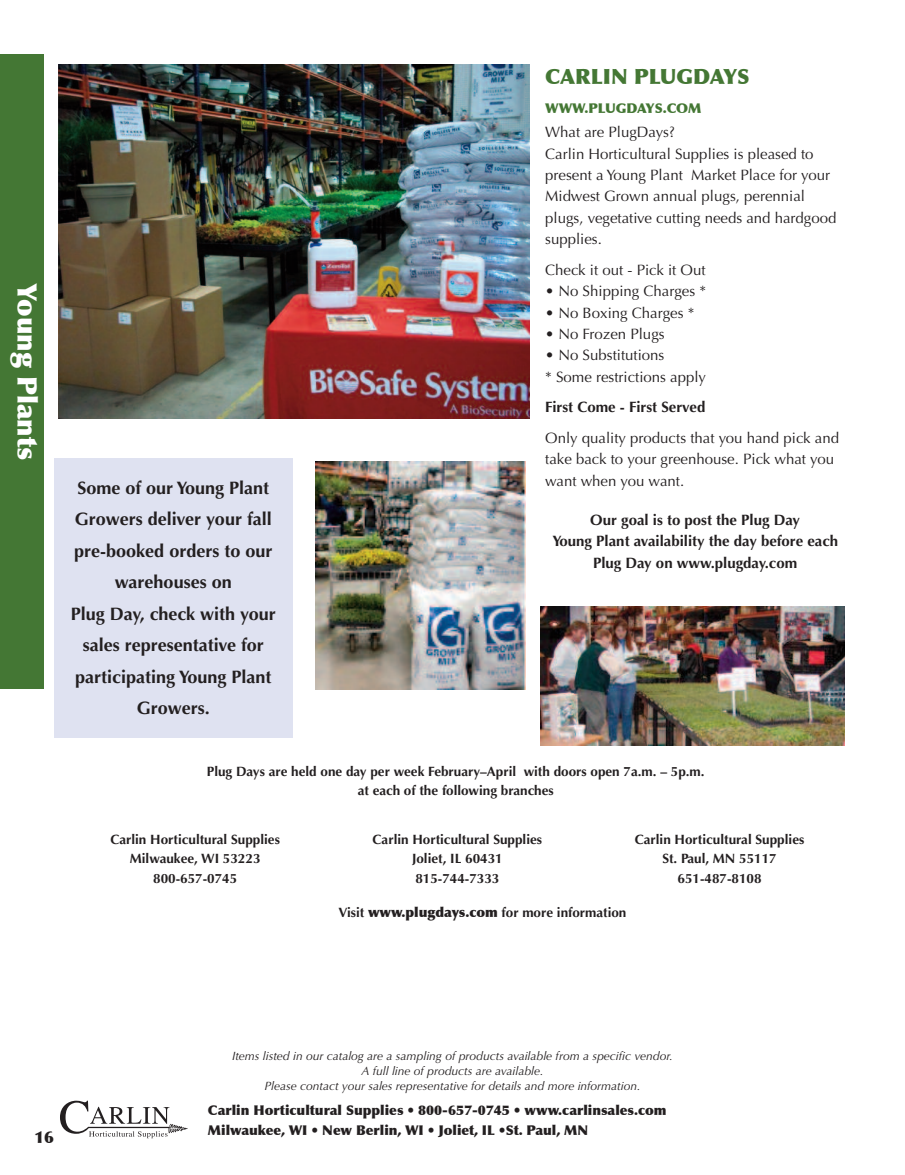
<style>
.page{position:relative;width:905px;height:1175px;background:#fff}
.page>*{position:absolute;margin:0;border:0;box-sizing:border-box;transform-origin:0 0}
.t1{font:900 27px "Optima";color:#fff}
.t2{font:900 21px "Optima";color:#447734}
.t3{font:700 18px/31.5px "Optima";color:#231f20;text-align:center}
.t4{font:900 16.5px "Optima";color:#231f20}
.t5{font:15px/21.5px "Optima";color:#231f20}
.t6{font:700 15px/21.5px "Optima";color:#231f20;text-align:center}
.t7{font:700 13.5px/19.4px "Optima";color:#231f20;text-align:center}
.t8{font:900 13.5px/19.8px "Optima";color:#231f20}
.t9{font:900 13.5px "Optima";color:#447734}
.t10{font:italic 12px/15px "Optima";color:#231f20;text-align:center}
.s1{font-weight:900}
</style>
<div class="page">
<svg style="left:60px;top:1100px;width:128px;height:38px"></svg>
<div style="left:0;top:54px;width:44px;height:634px;background:#447734"></div>
<img style="left:58px;top:65px;width:472px;height:354px">
<img style="left:540px;top:606px;width:304px;height:140px">
<img style="left:315px;top:462px;width:210px;height:228px">
<div style="left:54px;top:458px;width:238px;height:280px;background:#dfe2f1"></div>
<h1 class="t1" style="left:44px;top:283px;width:178px;rotate:90deg">Young Plants</h1>
<p class="t3" style="left:71px;top:472px;width:206px">Some of our Young Plant<br>Growers deliver your fall pre-booked orders to our warehouses on<br>Plug Day, check with your sales representative for participating Young Plant<br>Growers.</p>
<h2 class="t2" style="left:545px;top:64px;width:206px">CARLIN PLUGDAYS</h2>
<p class="t9" style="left:545px;top:100px;width:158px">WWW.PLUGDAYS.COM</p>
<p class="t5" style="left:545px;top:121px;width:293px">What are PlugDays?<br>Carlin Horticultural Supplies is pleased to present a Young Plant Market Place for your Midwest Grown annual plugs, perennial plugs, vegetative cutting needs and hardgood supplies.</p>
<p class="t5" style="left:545px;top:259px;width:162px">Check it out - Pick it Out</p>
<p class="t5" style="left:545px;top:280px;width:162px">• No Shipping Charges *</p>
<p class="t5" style="left:545px;top:302px;width:151px">• No Boxing Charges *</p>
<p class="t5" style="left:545px;top:323px;width:121px">• No Frozen Plugs</p>
<p class="t5" style="left:545px;top:345px;width:162px">• No Substitutions<br>* Some restrictions apply</p>
<p class="t6" style="left:545px;top:397px;width:162px">First Come - First Served</p>
<p class="t5" style="left:545px;top:427px;width:295px">Only quality products that you hand pick and take back to your greenhouse. Pick what you want when you want.</p>
<p class="t6" style="left:552px;top:509px;width:287px">Our goal is to post the Plug Day<br>Young Plant availability the day before each<br>Plug Day on www.plugday.com</p>
<p class="t7" style="left:207px;top:762px;width:499px">Plug Days are held one day per week February–April with doors open 7a.m. – 5p.m. at each of the following branches</p>
<p class="t7" style="left:110px;top:830px;width:171px">Carlin Horticultural Supplies<br>Milwaukee, WI 53223<br>800-657-0745</p>
<p class="t7" style="left:372px;top:830px;width:171px">Carlin Horticultural Supplies<br>Joliet, IL 60431<br>815-744-7333</p>
<p class="t7" style="left:634px;top:830px;width:171px">Carlin Horticultural Supplies<br>St. Paul, MN 55117<br>651-487-8108</p>
<p class="t7" style="left:338px;top:902px;width:289px">Visit <span class="s1">www.plugdays.com</span> for more information</p>
<p class="t4" style="left:34px;top:1126px;width:21px">16</p>
<p class="t10" style="left:232px;top:1048px;width:442px">Items listed in our catalog are a sampling of products available from a specific vendor.<br>A full line of products are available.<br>Please contact your sales representative for details and more information.</p>
<p class="t8" style="left:208px;top:1100px;width:460px">Carlin Horticultural Supplies • 800-657-0745 • www.carlinsales.com<br>Milwaukee, WI • New Berlin, WI • Joliet, IL •St. Paul, MN</p>
</div>
